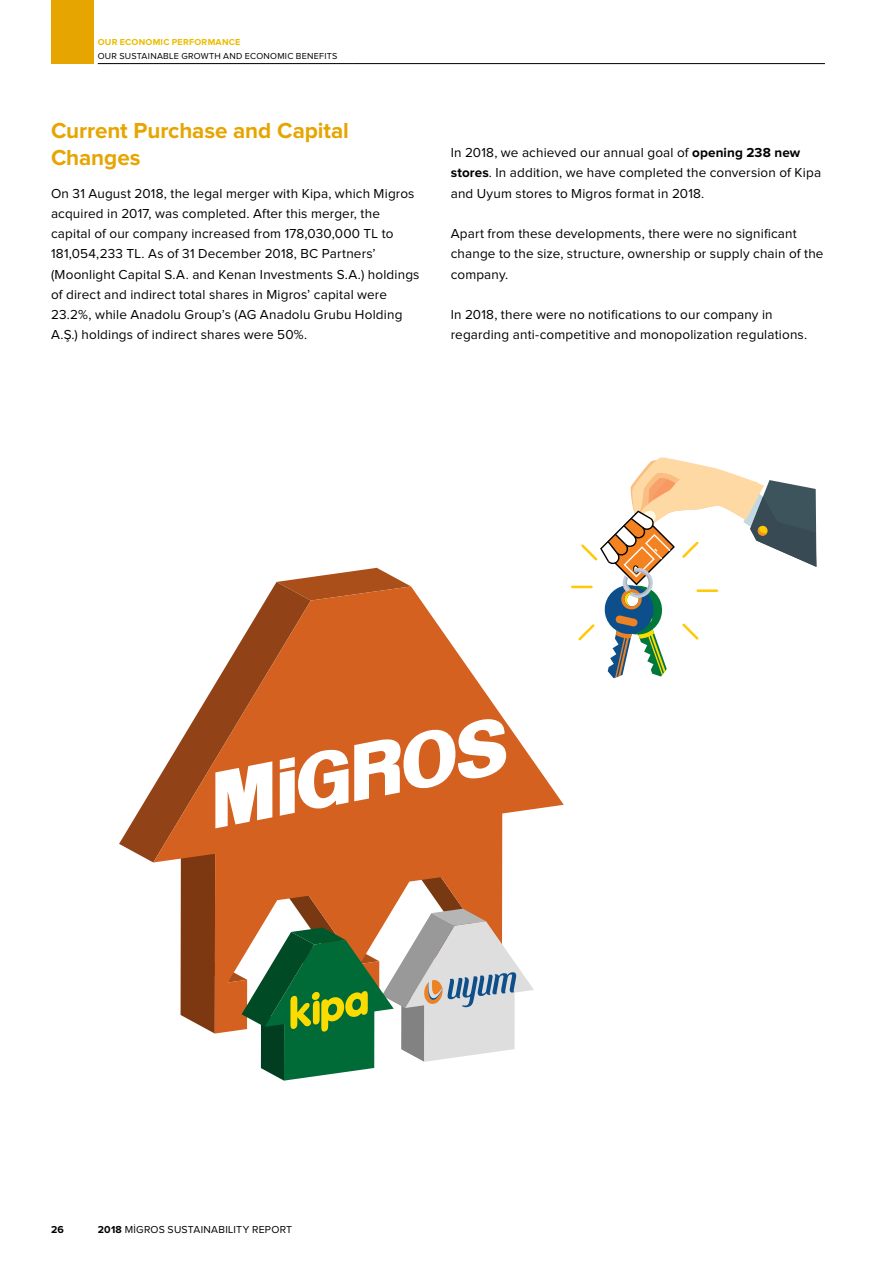
<style>
.page{position:relative;width:893px;height:1263px;background:#fff}
.page>*{position:absolute;margin:0;border:0;box-sizing:border-box;transform-origin:0 0}
.t1{font:700 22.5px/27px "Proxima Nova";letter-spacing:-.005em;color:#e6a500}
.t2{font:13.5px/20.2px "Proxima Nova";letter-spacing:.01em;color:#000}
.t3{font:10.5px "Proxima Nova";letter-spacing:.025em;color:#000}
.t4{font:700 10.5px "Proxima Nova";color:#000}
.t5{font:9px "Proxima Nova";letter-spacing:.03em;color:#000}
.t6{font:700 9px "Proxima Nova";letter-spacing:.025em;color:#ebbd00}
.s1{font-weight:700}
</style>
<div class="page">
<div style="left:51px;top:0;width:43px;height:64px;background:#e6a500"></div>
<hr style="left:98px;top:63px;width:255px;height:1px;background:#000">
<hr style="left:353px;top:63px;width:472px;height:1px;background:#000">
<svg style="left:277px;top:568px;width:133px;height:18px"></svg>
<svg style="left:119px;top:582px;width:192px;height:280px"></svg>
<svg style="left:153px;top:586px;width:411px;height:429px"></svg>
<svg style="left:215px;top:718px;width:291px;height:110px"></svg>
<svg style="left:181px;top:835px;width:353px;height:245px"></svg>
<hr style="left:571px;top:586px;width:22px;height:2px;background:#ffc905">
<svg style="left:578px;top:457px;width:238px;height:221px"></svg>
<p class="t6" style="left:98px;top:37px;width:144px">OUR ECONOMIC PERFORMANCE</p>
<p class="t5" style="left:98px;top:52px;width:241px">OUR SUSTAINABLE GROWTH AND ECONOMIC BENEFITS</p>
<h1 class="t1" style="left:51px;top:117px;width:299px">Current Purchase and Capital<br>Changes</h1>
<p class="t2" style="left:51px;top:184px;width:370px">On 31 August 2018, the legal merger with Kipa, which Migros acquired in 2017, was completed. After this merger, the capital of our company increased from 178,030,000 TL to 181,054,233 TL. As of 31 December 2018, BC Partners’ (Moonlight Capital S.A. and Kenan Investments S.A.) holdings of direct and indirect total shares in Migros’ capital were 23.2%, while Anadolu Group’s (AG Anadolu Grubu Holding A.Ş.) holdings of indirect shares were 50%.</p>
<p class="t2" style="left:451px;top:143px;width:372px">In 2018, we achieved our annual goal of <span class="s1">opening 238 new stores</span>. In addition, we have completed the conversion of Kipa and Uyum stores to Migros format in 2018.</p>
<p class="t2" style="left:451px;top:224px;width:374px">Apart from these developments, there were no significant change to the size, structure, ownership or supply chain of the company.</p>
<p class="t2" style="left:451px;top:305px;width:358px">In 2018, there were no notifications to our company in regarding anti-competitive and monopolization regulations.</p>
<p class="t4" style="left:51px;top:1223px;width:14px">26</p>
<p class="t3" style="left:98px;top:1225px;width:196px"><span class="s1">2018</span> MİGROS SUSTAINABILITY REPORT</p>
</div>
